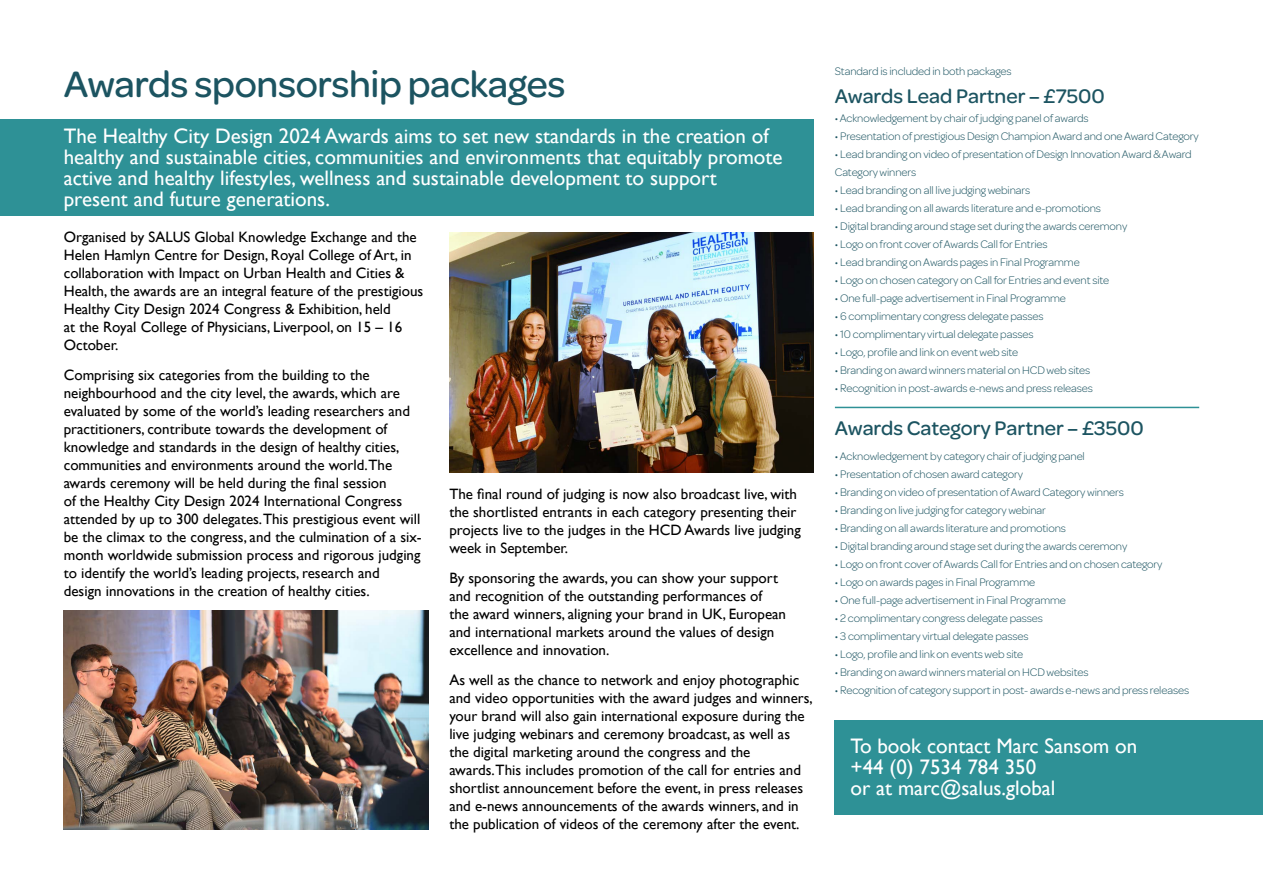
<style>
.page{position:relative;width:1263px;height:893px;background:#fff}
.page>*{position:absolute;margin:0;border:0;box-sizing:border-box;transform-origin:0 0}
.t1{font:500 39px "Omnes";letter-spacing:-.01em;color:#1c5461}
.t2{font:21px/21px "Gill Sans";color:#fff}
.t3{font:500 21px "Omnes";color:#1c5461}
.t4{font:15px/18px "Gill Sans";color:#000}
.t5{font:300 11.55px/18px "Omnes Cyrillic";letter-spacing:-.01em;color:#1c5461}
</style>
<div class="page">
<div style="left:0;top:119px;width:814px;height:97px;background:#2e9196"></div>
<img style="left:64px;top:610px;width:364px;height:219px">
<img style="left:449px;top:232px;width:365px;height:241px">
<hr style="left:835px;top:407px;width:364px;height:1px;background:#2e9196">
<div style="left:835px;top:720px;width:428px;height:95px;background:#2e9196"></div>
<h1 class="t1" style="left:64px;top:57px;width:503px">Awards sponsorship packages</h1>
<p class="t2" style="left:64px;top:125px;width:720px">The Healthy City Design 2024 Awards aims to set new standards in the creation of healthy and sustainable cities, communities and environments that equitably promote active and healthy lifestyles, wellness and sustainable development to support present and future generations.</p>
<p class="t4" style="left:64px;top:228px;width:361px">Organised by SALUS Global Knowledge Exchange and the Helen Hamlyn Centre for Design, Royal College of Art, in collaboration with Impact on Urban Health and Cities &amp; Health, the awards are an integral feature of the prestigious Healthy City Design 2024 Congress &amp; Exhibition, held<br>at the Royal College of Physicians, Liverpool, on 15 – 16<br>October.</p>
<p class="t4" style="left:64px;top:366px;width:359px">Comprising six categories from the building to the neighbourhood and the city level, the awards, which are evaluated by some of the world’s leading researchers and practitioners, contribute towards the development of knowledge and standards in the design of healthy cities, communities and environments around the world.The awards ceremony will be held during the final session<br>of the Healthy City Design 2024 International Congress attended by up to 300 delegates.This prestigious event will be the climax to the congress, and the culmination of a six&shy;month worldwide submission process and rigorous judging to identify the world’s leading projects, research and<br>design innovations in the creation of healthy cities.</p>
<p class="t4" style="left:449px;top:485px;width:353px">The final round of judging is now also broadcast live, with the shortlisted entrants in each category presenting their projects live to the judges in the HCD Awards live judging week in September.</p>
<p class="t4" style="left:449px;top:569px;width:338px">By sponsoring the awards, you can show your support and recognition of the outstanding performances of<br>the award winners, aligning your brand in UK, European and international markets around the values of design excellence and innovation.</p>
<p class="t4" style="left:449px;top:671px;width:365px">As well as the chance to network and enjoy photographic and video opportunities with the award judges and winners, your brand will also gain international exposure during the live judging webinars and ceremony broadcast, as well as the digital marketing around the congress and the awards.This includes promotion of the call for entries and shortlist announcement before the event, in press releases and e-news announcements of the awards winners, and in the publication of videos of the ceremony after the event.</p>
<p class="t5" style="left:835px;top:62px;width:178px">Standard is included in both packages</p>
<h2 class="t3" style="left:835px;top:82px;width:271px">Awards Lead Partner – £7500</h2>
<p class="t5" style="left:835px;top:110px;width:255px">• Acknowledgement by chair of judging panel of awards</p>
<p class="t5" style="left:835px;top:128px;width:365px">• Presentation of prestigious Design Champion Award and one Award Category</p>
<p class="t5" style="left:835px;top:146px;width:358px">• Lead branding on video of presentation of Design Innovation Award &amp; Award<br>Category winners</p>
<p class="t5" style="left:835px;top:182px;width:197px">• Lead branding on all live judging webinars</p>
<p class="t5" style="left:835px;top:199px;width:268px">• Lead branding on all awards literature and e-promotions</p>
<p class="t5" style="left:835px;top:217px;width:294px">• Digital branding around stage set during the awards ceremony</p>
<p class="t5" style="left:835px;top:235px;width:214px">• Logo on front cover of Awards Call for Entries</p>
<p class="t5" style="left:835px;top:253px;width:246px">• Lead branding on Awards pages in Final Programme</p>
<p class="t5" style="left:835px;top:271px;width:276px">• Logo on chosen category on Call for Entries and event site</p>
<p class="t5" style="left:835px;top:289px;width:233px">• One full-page advertisement in Final Programme</p>
<p class="t5" style="left:835px;top:307px;width:210px">• 6 complimentary congress delegate passes</p>
<p class="t5" style="left:835px;top:325px;width:200px">• 10 complimentary virtual delegate passes</p>
<p class="t5" style="left:835px;top:343px;width:185px">• Logo, profile and link on event web site</p>
<p class="t5" style="left:835px;top:361px;width:257px">• Branding on award winners material on HCD web sites</p>
<p class="t5" style="left:835px;top:379px;width:260px">• Recognition in post-awards e-news and press releases</p>
<h2 class="t3" style="left:835px;top:414px;width:310px">Awards Category Partner – £3500</h2>
<p class="t5" style="left:835px;top:447px;width:251px">• Acknowledgement by category chair of judging panel</p>
<p class="t5" style="left:835px;top:465px;width:190px">• Presentation of chosen award category</p>
<p class="t5" style="left:835px;top:483px;width:290px">• Branding on video of presentation of Award Category winners</p>
<p class="t5" style="left:835px;top:501px;width:213px">• Branding on live judging for category webinar</p>
<p class="t5" style="left:835px;top:519px;width:233px">• Branding on all awards literature and promotions</p>
<p class="t5" style="left:835px;top:537px;width:294px">• Digital branding around stage set during the awards ceremony</p>
<p class="t5" style="left:835px;top:555px;width:329px">• Logo on front cover of Awards Call for Entries and on chosen category</p>
<p class="t5" style="left:835px;top:573px;width:202px">• Logo on awards pages in Final Programme</p>
<p class="t5" style="left:835px;top:591px;width:233px">• One full-page advertisement in Final Programme</p>
<p class="t5" style="left:835px;top:609px;width:210px">• 2 complimentary congress delegate passes</p>
<p class="t5" style="left:835px;top:627px;width:195px">• 3 complimentary virtual delegate passes</p>
<p class="t5" style="left:835px;top:645px;width:190px">• Logo, profile and link on events web site</p>
<p class="t5" style="left:835px;top:663px;width:255px">• Branding on award winners material on HCD websites</p>
<p class="t5" style="left:835px;top:681px;width:356px">• Recognition of category support in post- awards e-news and press releases</p>
<h2 class="t2" style="left:850px;top:736px;width:288px">To book contact Marc Sansom on +44 (0) 7534 784 350<br>or at marc@salus.global</h2>
</div>
